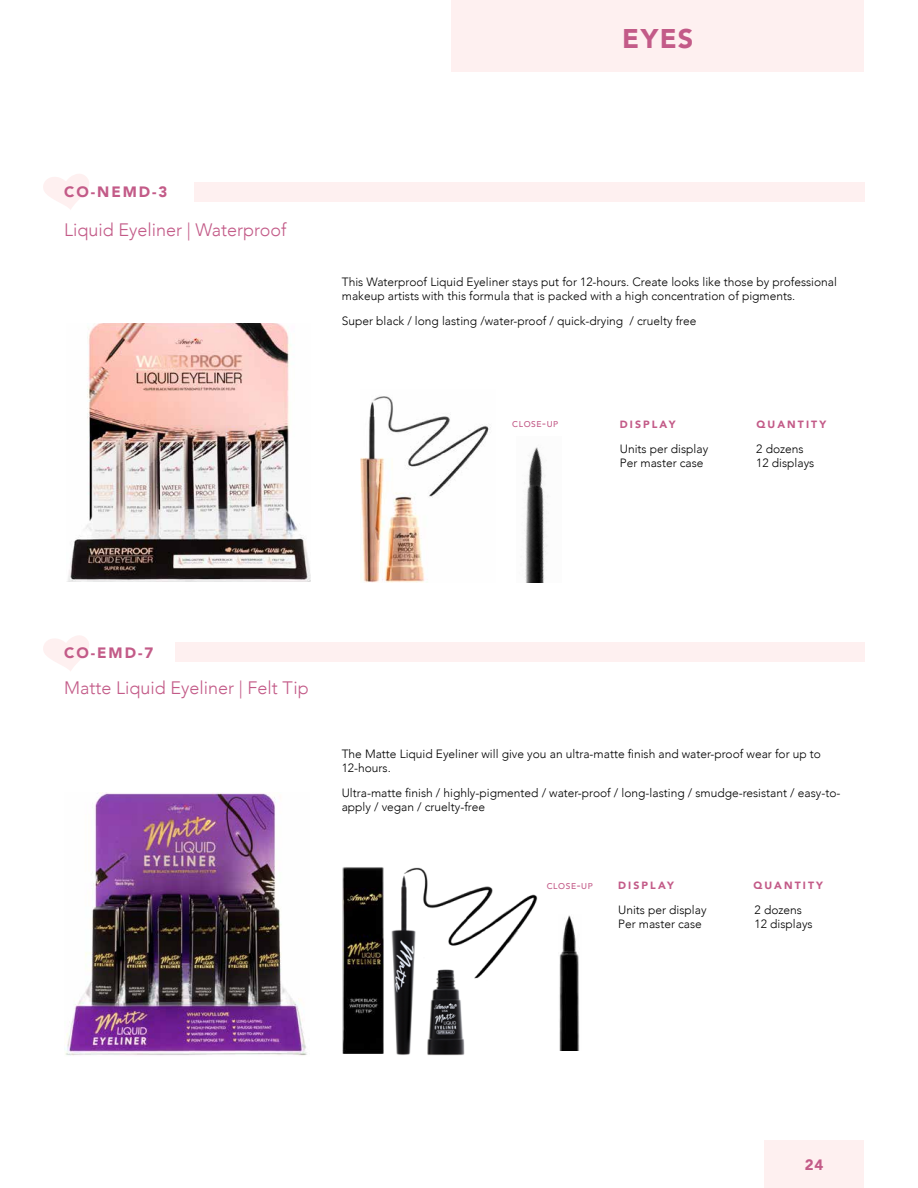
<style>
.page{position:relative;width:918px;height:1188px;background:#fff}
.page>*{position:absolute;margin:0;border:0;box-sizing:border-box;transform-origin:0 0}
.t1{font:900 27px "Avenir";color:#c35b88}
.t2{font:300 18px "Avenir";color:#c35b88}
.t3{font:900 15px "Avenir";letter-spacing:.13em;color:#c35b88}
.t4{font:300 12px/14.4px "Avenir";color:#000}
.t5{font:900 10.5px "Avenir";letter-spacing:.2em;color:#c35b88}
.t6{font:500 8.4px "Avenir";letter-spacing:.07em;color:#c35b88}
.s1{font-size:12px}
</style>
<div class="page">
<div style="left:764px;top:1141px;width:100px;height:47px;background:#fef0f0"></div>
<div style="left:452px;top:0;width:412px;height:72px;background:#fef0f0"></div>
<svg style="left:43px;top:635px;width:46px;height:36px"></svg>
<div style="left:175px;top:643px;width:689px;height:19px;background:#fef0f0"></div>
<img style="left:391px;top:867px;width:147px;height:189px">
<img style="left:559px;top:915px;width:21px;height:136px">
<img style="left:64px;top:793px;width:243px;height:263px">
<img style="left:343px;top:867px;width:40px;height:186px">
<div style="left:194px;top:182px;width:671px;height:19px;background:#fef0f0"></div>
<svg style="left:43px;top:174px;width:46px;height:36px"></svg>
<img style="left:360px;top:396px;width:131px;height:186px">
<img style="left:524px;top:447px;width:24px;height:135px">
<img style="left:67px;top:323px;width:244px;height:259px">
<p class="t3" style="left:64px;top:178px;width:105px">CO-NEMD-3</p>
<h2 class="t2" style="left:64px;top:219px;width:224px">Liquid Eyeliner | Waterproof</h2>
<h1 class="t1" style="left:622px;top:15px;width:73px">EYES</h1>
<p class="t4" style="left:342px;top:275px;width:497px">This Waterproof Liquid Eyeliner stays put for 12-hours. Create looks like those by professional makeup artists with this formula that is packed with a high concentration of pigments.</p>
<p class="t4" style="left:342px;top:314px;width:356px">Super black / long lasting /water-proof / quick-drying / cruelty free</p>
<p class="t6" style="left:512px;top:417px;width:47px">CLOSE<span class="s1">-</span>UP</p>
<p class="t5" style="left:620px;top:416px;width:57px">DISPLAY</p>
<p class="t5" style="left:756px;top:416px;width:71px">QUANTITY</p>
<p class="t4" style="left:620px;top:441px;width:90px">Units per display</p>
<p class="t4" style="left:756px;top:441px;width:49px">2 dozens</p>
<p class="t4" style="left:620px;top:456px;width:85px">Per master case</p>
<p class="t4" style="left:756px;top:456px;width:60px">12 displays</p>
<p class="t3" style="left:64px;top:640px;width:91px">CO-EMD-7</p>
<h2 class="t2" style="left:64px;top:677px;width:246px">Matte Liquid Eyeliner | Felt Tip</h2>
<p class="t4" style="left:342px;top:746px;width:481px">The Matte Liquid Eyeliner will give you an ultra-matte finish and water-proof wear for up to<br>12-hours.</p>
<p class="t4" style="left:342px;top:786px;width:500px">Ultra-matte finish / highly-pigmented / water-proof / long-lasting / smudge-resistant / easy-to&shy;apply / vegan / cruelty-free</p>
<p class="t6" style="left:547px;top:879px;width:47px">CLOSE<span class="s1">-</span>UP</p>
<p class="t5" style="left:618px;top:877px;width:57px">DISPLAY</p>
<p class="t5" style="left:753px;top:877px;width:71px">QUANTITY</p>
<p class="t4" style="left:618px;top:902px;width:90px">Units per display</p>
<p class="t4" style="left:755px;top:902px;width:49px">2 dozens</p>
<p class="t4" style="left:618px;top:917px;width:85px">Per master case</p>
<p class="t4" style="left:755px;top:917px;width:60px">12 displays</p>
<p class="t3" style="left:805px;top:1152px;width:20px">24</p>
</div>
